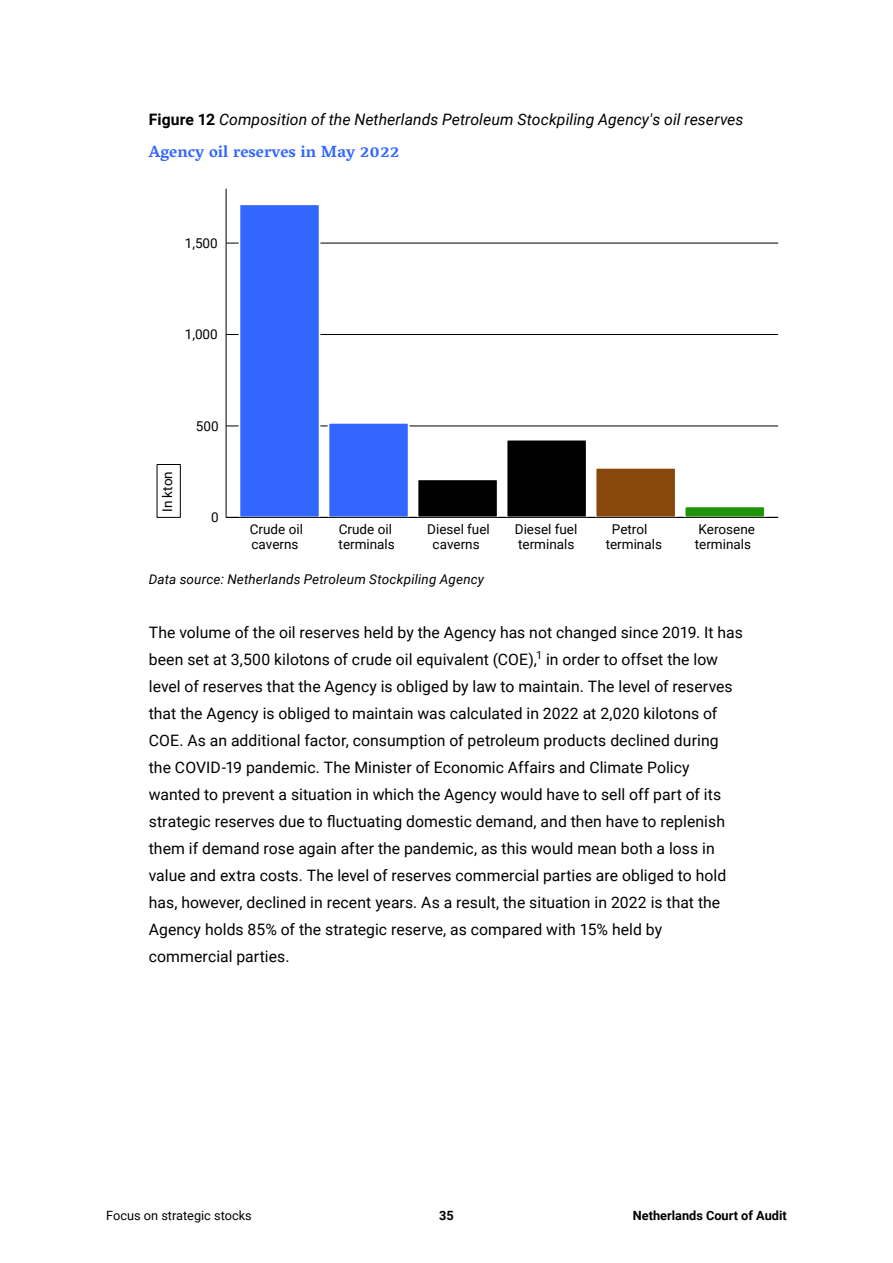
<style>
.page{position:relative;width:893px;height:1263px;background:#fff}
.page>*{position:absolute;margin:0;border:0;box-sizing:border-box;transform-origin:0 0}
.t1{font:700 16.5px "Vesper Libre";color:#36f}
.AR_02_Broodtekst{font:15.75px/27px "Roboto";letter-spacing:.005em;color:#000}
.AR_02_Figuur_Kop_en{font:italic 15.75px "Roboto";letter-spacing:.005em;color:#000}
.t2{font:13.5px/14.5px "Roboto";color:#000}
.AR_02_Broodtekst-2{font:italic 13.5px "Roboto";letter-spacing:.01em;color:#000}
.t3{font:700 12.75px "Roboto";color:#000}
.t4{font:12.75px "Roboto";color:#000}
.s1{font-weight:700;font-style:normal}
</style>
<div class="page">
<hr style="left:226px;top:426px;width:552px;height:1px;background:#000">
<hr style="left:226px;top:334px;width:552px;height:1px;background:#000">
<hr style="left:226px;top:243px;width:552px;height:1px;background:#000">
<div style="left:239px;top:204px;width:81px;height:313px;background:#36f"></div>
<div style="left:239px;top:203px;width:81px;height:314px;border:2px solid #fff"></div>
<div style="left:328px;top:423px;width:81px;height:94px;background:#36f"></div>
<div style="left:328px;top:422px;width:81px;height:95px;border:2px solid #fff"></div>
<div style="left:507px;top:440px;width:80px;height:77px;background:#000"></div>
<div style="left:506px;top:439px;width:82px;height:78px;border:2px solid #fff"></div>
<div style="left:418px;top:479px;width:80px;height:38px;background:#000"></div>
<div style="left:417px;top:478px;width:81px;height:39px;border:2px solid #fff"></div>
<div style="left:596px;top:468px;width:80px;height:49px;background:#89470b"></div>
<div style="left:595px;top:467px;width:82px;height:50px;border:2px solid #fff"></div>
<div style="left:685px;top:506px;width:80px;height:11px;background:#209409"></div>
<div style="left:684px;top:506px;width:82px;height:11px;border:2px solid #fff"></div>
<hr style="left:226px;top:189px;width:1px;height:328px;background:#000">
<hr style="left:226px;top:517px;width:552px;height:1px;background:#000">
<div style="left:157px;top:464px;width:24px;height:54px;border:1px solid #000"></div>
<p class="AR_02_Figuur_Kop_en" style="left:149px;top:108px;width:596px"><span class="s1">Figure 12</span> Composition of the Netherlands Petroleum Stockpiling Agency's oil reserves</p>
<p class="t1" style="left:149px;top:141px;width:252px">Agency oil reserves in May 2022</p>
<p class="t2" style="left:185px;top:235px;width:34px">1,500</p>
<p class="t2" style="left:185px;top:327px;width:34px">1,000</p>
<p class="t2" style="left:159px;top:512px;width:42px;rotate:-90deg">In kton</p>
<p class="t2" style="left:196px;top:418px;width:24px">500</p>
<p class="t2" style="left:211px;top:510px;width:9px">0</p>
<p class="t2" style="left:250px;top:522px;width:55px">Crude oil caverns</p>
<p class="t2" style="left:339px;top:522px;width:58px">Crude oil terminals</p>
<p class="t2" style="left:427px;top:522px;width:64px;text-align:center">Diesel fuel caverns</p>
<p class="t2" style="left:515px;top:522px;width:64px">Diesel fuel terminals</p>
<p class="t2" style="left:606px;top:522px;width:58px;text-indent:6px">Petrol terminals</p>
<p class="t2" style="left:695px;top:522px;width:62px">Kerosene terminals</p>
<p class="AR_02_Broodtekst-2" style="left:149px;top:570px;width:337px">Data source: Netherlands Petroleum Stockpiling Agency</p>
<p class="AR_02_Broodtekst" style="left:149px;top:618px;width:596px">The volume of the oil reserves held by the Agency has not changed since 2019. It has been set at 3,500 kilotons of crude oil equivalent (COE),<sup>1</sup> in order to offset the low level of reserves that the Agency is obliged by law to maintain. The level of reserves that the Agency is obliged to maintain was calculated in 2022 at 2,020 kilotons of COE. As an additional factor, consumption of petroleum products declined during the COVID-19 pandemic. The Minister of Economic Affairs and Climate Policy wanted to prevent a situation in which the Agency would have to sell off part of its strategic reserves due to fluctuating domestic demand, and then have to replenish them if demand rose again after the pandemic, as this would mean both a loss in value and extra costs. The level of reserves commercial parties are obliged to hold has, however, declined in recent years. As a result, the situation in 2022 is that the Agency holds 85% of the strategic reserve, as compared with 15% held by commercial parties.</p>
<p class="t4" style="left:106px;top:1207px;width:147px">Focus on strategic stocks</p>
<p class="t3" style="left:439px;top:1207px;width:16px">35</p>
<p class="t3" style="left:633px;top:1207px;width:155px">Netherlands Court of Audit</p>
</div>
